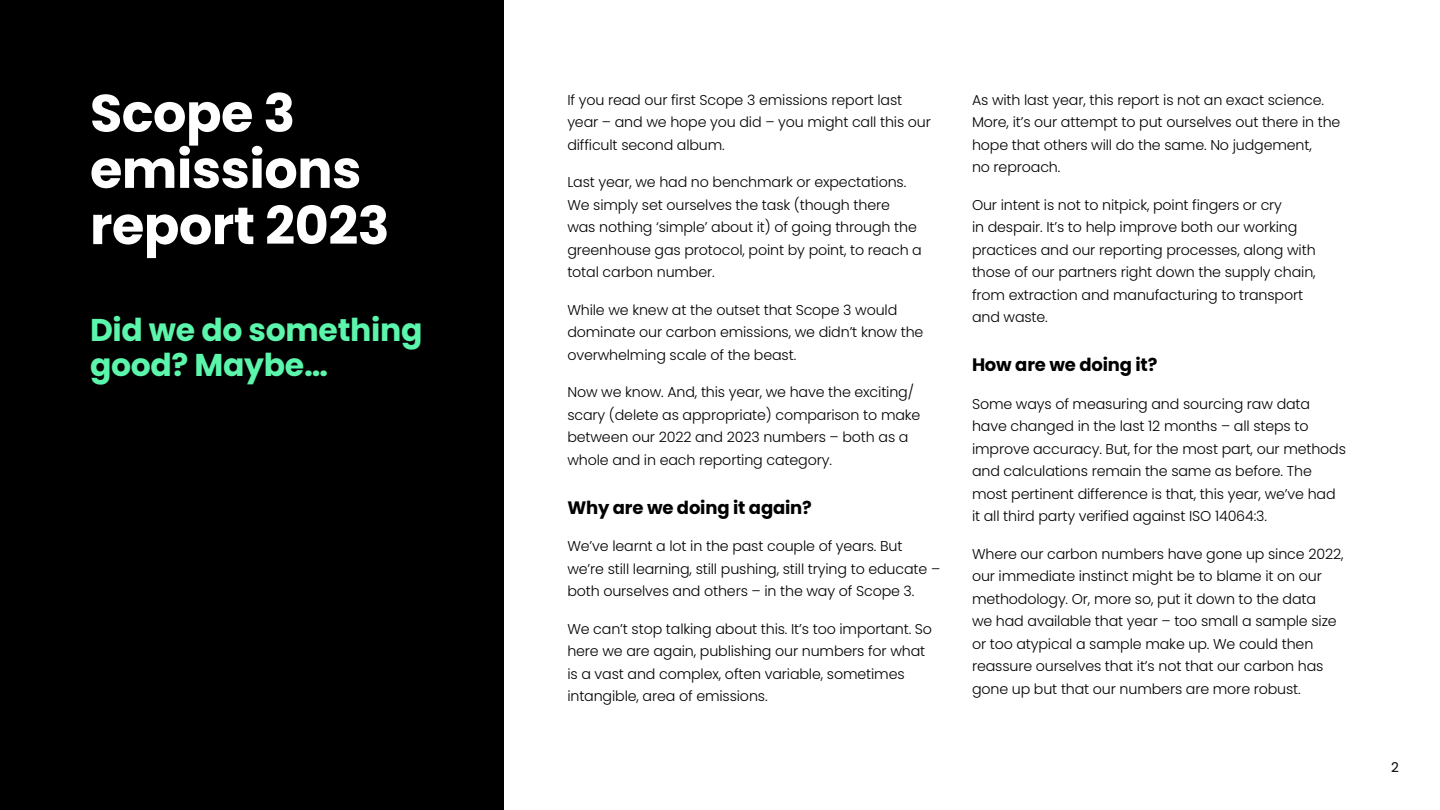
<style>
.page{position:relative;width:1440px;height:810px;background:#fff}
.page>*{position:absolute;margin:0;border:0;box-sizing:border-box;transform-origin:0 0}
.t1{font:700 52.5px/56.2px "Poppins";letter-spacing:-.01em;color:#fff}
.t2{font:700 31.5px/35.2px "Poppins";letter-spacing:-.01em;color:#5bf5ab}
.t3{font:700 18px "Poppins";letter-spacing:-.01em;color:#000}
.t4{font:300 14.25px/22.5px "Poppins";letter-spacing:-.01em;color:#000}
.t5{font:13.5px "Poppins";color:#000}
</style>
<div class="page">
<div style="left:0;top:0;width:504px;height:810px;background:#000"></div>
<p class="t1" style="left:90px;top:85px;width:301px">Scope 3 emissions report 2023</p>
<p class="t4" style="left:567px;top:89px;width:365px">If you read our first Scope 3 emissions report last year – and we hope you did – you might call this our difficult second album.</p>
<p class="t4" style="left:567px;top:171px;width:356px">Last year, we had no benchmark or expectations.<br>We simply set ourselves the task (though there<br>was nothing ‘simple’ about it) of going through the greenhouse gas protocol, point by point, to reach a total carbon number.</p>
<p class="t4" style="left:567px;top:299px;width:358px">While we knew at the outset that Scope 3 would dominate our carbon emissions, we didn’t know the overwhelming scale of the beast.</p>
<p class="t4" style="left:567px;top:381px;width:355px">Now we know. And, this year, we have the exciting/ scary (delete as appropriate) comparison to make between our 2022 and 2023 numbers – both as a whole and in each reporting category.</p>
<p class="t3" style="left:567px;top:497px;width:246px">Why are we doing it again?</p>
<p class="t4" style="left:567px;top:535px;width:374px">We’ve learnt a lot in the past couple of years. But we’re still learning, still pushing, still trying to educate – both ourselves and others – in the way of Scope 3.</p>
<p class="t4" style="left:567px;top:618px;width:366px">We can’t stop talking about this. It’s too important. So here we are again, publishing our numbers for what is a vast and complex, often variable, sometimes intangible, area of emissions.</p>
<p class="t2" style="left:90px;top:312px;width:334px">Did we do something good? Maybe…</p>
<p class="t4" style="left:972px;top:89px;width:370px">As with last year, this report is not an exact science.<br>More, it’s our attempt to put ourselves out there in the hope that others will do the same. No judgement,<br>no reproach.</p>
<p class="t4" style="left:972px;top:194px;width:345px">Our intent is not to nitpick, point fingers or cry<br>in despair. It’s to help improve both our working practices and our reporting processes, along with those of our partners right down the supply chain, from extraction and manufacturing to transport and waste.</p>
<p class="t3" style="left:972px;top:354px;width:187px">How are we doing it?</p>
<p class="t4" style="left:972px;top:393px;width:376px">Some ways of measuring and sourcing raw data have changed in the last 12 months – all steps to improve accuracy. But, for the most part, our methods and calculations remain the same as before. The most pertinent difference is that, this year, we’ve had it all third party verified against ISO 14064:3.</p>
<p class="t4" style="left:972px;top:543px;width:373px">Where our carbon numbers have gone up since 2022, our immediate instinct might be to blame it on our methodology. Or, more so, put it down to the data<br>we had available that year – too small a sample size or too atypical a sample make up. We could then reassure ourselves that it’s not that our carbon has gone up but that our numbers are more robust.</p>
<p class="t5" style="left:1391px;top:760px;width:9px">2</p>
</div>
